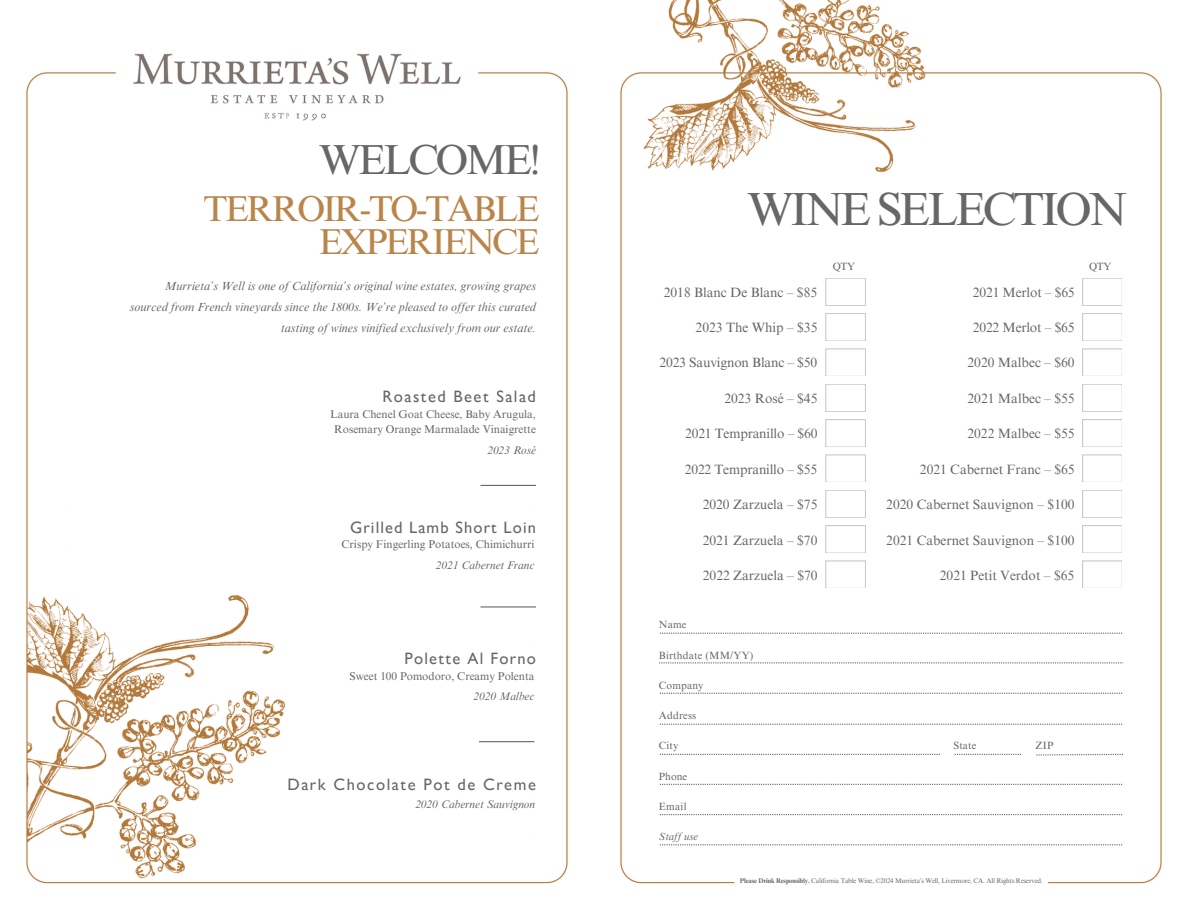
<style>
.page{position:relative;width:1188px;height:918px;background:#fff}
.page>*{position:absolute;margin:0;border:0;box-sizing:border-box;transform-origin:0 0}
.t1{font:46.5px "Times NRMT Pro";letter-spacing:-.065em;color:#676767}
.t2{font:42px "Times NRMT Pro";letter-spacing:-.065em;color:#676767}
.t3{font:36px/33.8px "Times NRMT Pro";letter-spacing:-.065em;color:#ba854b;text-align:right}
.t4{font:500 16.5px "Gill Sans MT Std";letter-spacing:.09em;color:#676767}
.t5{font:500 16.5px "Gill Sans MT Std";letter-spacing:.065em;color:#676767}
.t6{font:13.5px "Times NRMT Pro";color:#676767}
.t7{font:italic 12px/21px "Times NRMT Pro";color:#676767;text-align:right}
.t8{font:11.25px/15.6px "Times NRMT Pro";color:#676767;text-align:center}
.t9{font:italic 11.25px "Times NRMT Pro";color:#676767}
.t10{font:10.5px "Times NRMT Pro";letter-spacing:.01em;color:#676767}
.t11{font:italic 10.5px "Times NRMT Pro";letter-spacing:.005em;color:#676767}
.t12{font:6.75px "Times NRMT Pro";letter-spacing:-.02em;color:#676767}
.s1{font-weight:700}
</style>
<div class="page">
<img style="left:26px;top:0;width:1136px;height:884px">
<svg style="left:660px;top:633px;width:462px;height:1px"></svg>
<svg style="left:659px;top:662px;width:464px;height:1px"></svg>
<svg style="left:660px;top:693px;width:462px;height:1px"></svg>
<svg style="left:660px;top:724px;width:462px;height:1px"></svg>
<svg style="left:660px;top:784px;width:462px;height:1px"></svg>
<svg style="left:660px;top:814px;width:462px;height:1px"></svg>
<svg style="left:660px;top:844px;width:462px;height:1px"></svg>
<svg style="left:660px;top:754px;width:280px;height:1px"></svg>
<svg style="left:955px;top:754px;width:66px;height:1px"></svg>
<svg style="left:1036px;top:754px;width:87px;height:2px"></svg>
<svg style="left:826px;top:278px;width:39px;height:27px"></svg>
<svg style="left:1083px;top:278px;width:39px;height:27px"></svg>
<svg style="left:826px;top:420px;width:39px;height:27px"></svg>
<svg style="left:1083px;top:420px;width:39px;height:27px"></svg>
<svg style="left:826px;top:349px;width:39px;height:27px"></svg>
<svg style="left:1083px;top:349px;width:39px;height:27px"></svg>
<svg style="left:826px;top:490px;width:39px;height:27px"></svg>
<svg style="left:1083px;top:490px;width:39px;height:27px"></svg>
<svg style="left:826px;top:314px;width:39px;height:27px"></svg>
<svg style="left:1083px;top:314px;width:39px;height:27px"></svg>
<svg style="left:826px;top:455px;width:39px;height:27px"></svg>
<svg style="left:1083px;top:455px;width:39px;height:27px"></svg>
<svg style="left:826px;top:384px;width:39px;height:27px"></svg>
<svg style="left:1083px;top:384px;width:39px;height:27px"></svg>
<svg style="left:826px;top:526px;width:39px;height:27px"></svg>
<svg style="left:1083px;top:526px;width:39px;height:27px"></svg>
<svg style="left:826px;top:561px;width:39px;height:27px"></svg>
<svg style="left:1083px;top:561px;width:39px;height:27px"></svg>
<hr style="left:481px;top:485px;width:55px;height:1px;background:#676767">
<hr style="left:481px;top:606px;width:55px;height:2px;background:#676767">
<hr style="left:479px;top:741px;width:55px;height:1px;background:#676767">
<h3 class="t2" style="left:319px;top:144px;width:223px">WELCOME!</h3>
<h5 class="t3" style="left:203px;top:196px;width:338px">TERROIR-TO-TABLE<br>EXPERIENCE</h5>
<h5 class="t1" style="left:747px;top:191px;width:381px">WINE SELECTION</h5>
<h1 class="t10" style="left:833px;top:262px;width:24px">QTY</h1>
<h4 class="t10" style="left:1089px;top:262px;width:24px">QTY</h4>
<p class="t7" style="left:130px;top:277px;width:408px">Murrieta’s Well is one of California’s original wine estates, growing grapes sourced from French vineyards since the 1800s. We’re pleased to offer this curated tasting of wines vinified exclusively from our estate.</p>
<p class="t6" style="left:664px;top:287px;width:155px">2018 Blanc De Blanc – $85</p>
<h3 class="t6" style="left:696px;top:322px;width:123px">2023 The Whip – $35</h3>
<h5 class="t6" style="left:660px;top:358px;width:159px">2023 Sauvignon Blanc – $50</h5>
<h5 class="t6" style="left:724px;top:393px;width:95px">2023 Rosé – $45</h5>
<p class="t6" style="left:685px;top:429px;width:134px">2021 Tempranillo – $60</p>
<p class="t6" style="left:685px;top:464px;width:134px">2022 Tempranillo – $55</p>
<p class="t6" style="left:703px;top:500px;width:116px">2020 Zarzuela – $75</p>
<p class="t6" style="left:703px;top:535px;width:116px">2021 Zarzuela – $70</p>
<h3 class="t6" style="left:703px;top:571px;width:116px">2022 Zarzuela – $70</h3>
<h4 class="t4" style="left:383px;top:390px;width:155px">Roasted Beet Salad</h4>
<h6 class="t8" style="left:330px;top:407px;width:207px">Laura Chenel Goat Cheese, Baby Arugula,<br>Rosemary Orange Marmalade Vinaigrette</h6>
<h4 class="t9" style="left:488px;top:446px;width:50px">2023 Rosé</h4>
<h4 class="t5" style="left:350px;top:522px;width:187px">Grilled Lamb Short Loin</h4>
<h4 class="t8" style="left:342px;top:538px;width:194px">Crispy Fingerling Potatoes, Chimichurri</h4>
<h4 class="t9" style="left:436px;top:561px;width:100px">2021 Cabernet Franc</h4>
<h4 class="t4" style="left:404px;top:653px;width:133px">Polette Al Forno</h4>
<h4 class="t8" style="left:350px;top:670px;width:186px">Sweet 100 Pomodoro, Creamy Polenta</h4>
<h4 class="t9" style="left:474px;top:692px;width:62px">2020 Malbec</h4>
<h4 class="t4" style="left:287px;top:779px;width:250px">Dark Chocolate Pot de Creme</h4>
<h4 class="t9" style="left:416px;top:800px;width:121px">2020 Cabernet Sauvignon</h4>
<h4 class="t10" style="left:659px;top:621px;width:29px">Name</h4>
<h1 class="t10" style="left:659px;top:651px;width:96px">Birthdate (MM/YY)</h1>
<p class="t10" style="left:659px;top:681px;width:46px">Company</p>
<h4 class="t10" style="left:659px;top:712px;width:39px">Address</h4>
<h4 class="t10" style="left:659px;top:742px;width:21px">City</h4>
<h4 class="t10" style="left:659px;top:772px;width:30px">Phone</h4>
<h4 class="t10" style="left:659px;top:802px;width:29px">Email</h4>
<h4 class="t11" style="left:659px;top:833px;width:41px">Staff use</h4>
<h5 class="t6" style="left:973px;top:287px;width:103px">2021 Merlot – $65</h5>
<h5 class="t6" style="left:973px;top:322px;width:103px">2022 Merlot – $65</h5>
<p class="t6" style="left:968px;top:358px;width:109px">2020 Malbec – $60</p>
<p class="t6" style="left:968px;top:393px;width:109px">2021 Malbec – $55</p>
<p class="t6" style="left:967px;top:429px;width:109px">2022 Malbec – $55</p>
<h3 class="t6" style="left:920px;top:464px;width:156px">2021 Cabernet Franc – $65</h3>
<h5 class="t6" style="left:886px;top:500px;width:190px">2020 Cabernet Sauvignon – $100</h5>
<p class="t6" style="left:886px;top:535px;width:190px">2021 Cabernet Sauvignon – $100</p>
<p class="t6" style="left:940px;top:571px;width:136px">2021 Petit Verdot – $65</p>
<h2 class="t10" style="left:954px;top:742px;width:24px">State</h2>
<h4 class="t10" style="left:1036px;top:742px;width:19px">ZIP</h4>
<h5 class="t12" style="left:740px;top:878px;width:305px"><span class="s1">Please Drink Responsibly.</span> California Table Wine, ©2024 Murrieta’s Well, Livermore, CA. All Rights Reserved.</h5>
</div>
